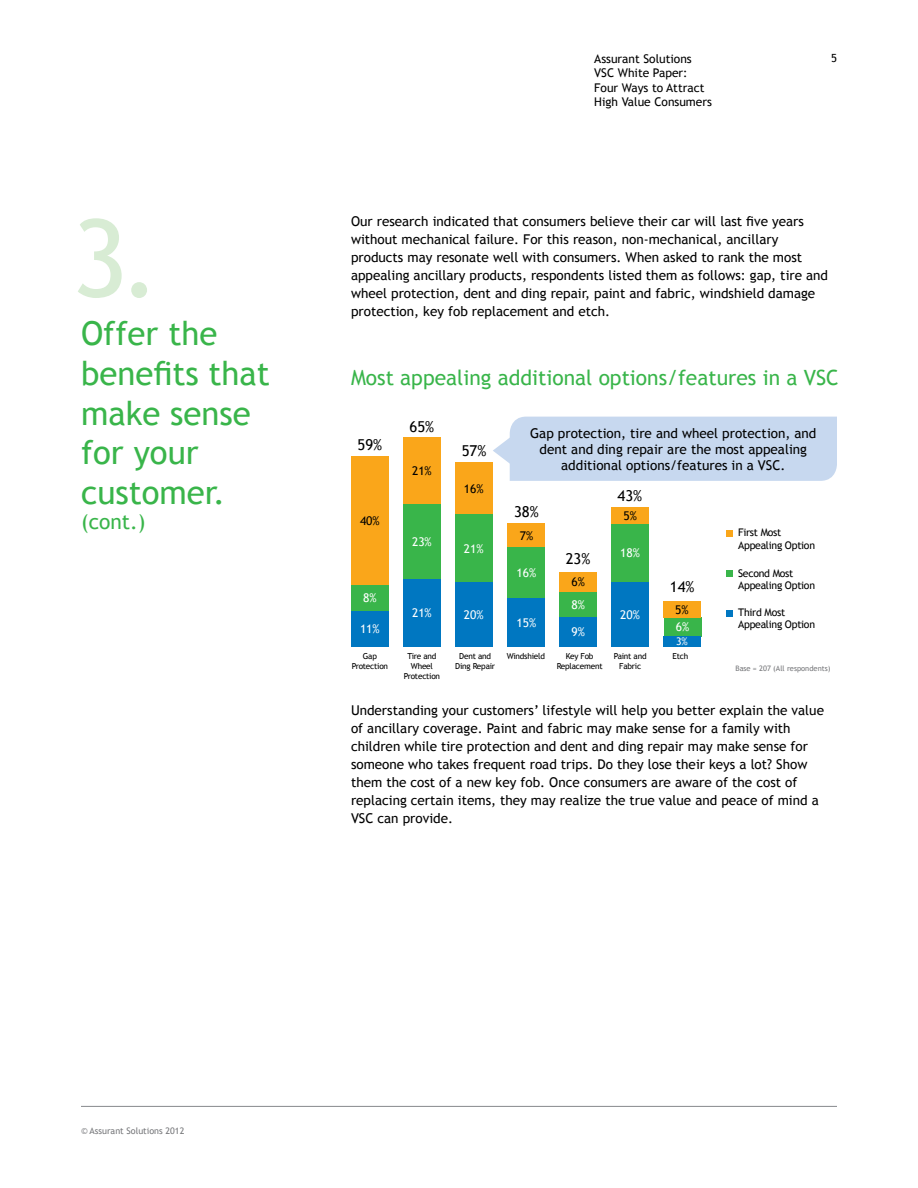
<style>
.page{position:relative;width:918px;height:1188px;background:#fff}
.page>*{position:absolute;margin:0;border:0;box-sizing:border-box;transform-origin:0 0}
.t1{font:108px "Trebuchet MS";color:#d8ecd4}
.t2{font:33px/39.6px "Trebuchet MS";color:#39b54a}
.t3{font:21px "Trebuchet MS";color:#39b54a}
.t4{font:15px "Trebuchet MS";color:#000}
.t5{font:13.5px/18px "Trebuchet MS";color:#000}
.t6{font:12px/14.4px "Trebuchet MS";color:#000}
.t7{font:12px "Trebuchet MS";color:#fff}
.t8{font:11.25px "Trebuchet MS";color:#000}
.t9{font:10.5px/12.6px "Trebuchet MS";letter-spacing:-.025em;color:#000}
.t10{font:10.5px "Trebuchet MS";color:#fff}
.t11{font:9px "Trebuchet MS";color:#77787b}
.t12{font:8.25px/9.9px "Trebuchet MS";letter-spacing:-.025em;color:#000;text-align:center}
.t13{font:7.5px "Trebuchet MS";color:#77787b}
</style>
<div class="page">
<div style="left:493px;top:417px;width:344px;height:64px;background:#c7d8ef"></div>
<hr style="left:81px;top:1106px;width:756px;height:1px;background:#939598">
<div style="left:351px;top:457px;width:38px;height:128px;background:#faa61a"></div>
<div style="left:351px;top:585px;width:38px;height:26px;background:#39b54a"></div>
<div style="left:403px;top:504px;width:38px;height:75px;background:#39b54a"></div>
<div style="left:455px;top:514px;width:38px;height:68px;background:#39b54a"></div>
<div style="left:508px;top:547px;width:37px;height:51px;background:#39b54a"></div>
<div style="left:559px;top:592px;width:38px;height:25px;background:#39b54a"></div>
<div style="left:664px;top:617px;width:37px;height:19px;background:#39b54a"></div>
<div style="left:611px;top:524px;width:38px;height:58px;background:#39b54a"></div>
<div style="left:403px;top:437px;width:38px;height:67px;background:#faa61a"></div>
<div style="left:455px;top:462px;width:38px;height:52px;background:#faa61a"></div>
<div style="left:508px;top:523px;width:37px;height:24px;background:#faa61a"></div>
<div style="left:559px;top:572px;width:38px;height:20px;background:#faa61a"></div>
<div style="left:663px;top:601px;width:38px;height:16px;background:#faa61a"></div>
<div style="left:611px;top:508px;width:38px;height:16px;background:#faa61a"></div>
<div style="left:351px;top:611px;width:38px;height:35px;background:#0077c1"></div>
<div style="left:403px;top:579px;width:38px;height:67px;background:#0077c1"></div>
<div style="left:455px;top:582px;width:38px;height:64px;background:#0077c1"></div>
<div style="left:508px;top:598px;width:37px;height:48px;background:#0077c1"></div>
<div style="left:559px;top:617px;width:38px;height:29px;background:#0077c1"></div>
<div style="left:663px;top:636px;width:38px;height:10px;background:#0077c1"></div>
<div style="left:611px;top:582px;width:38px;height:64px;background:#0077c1"></div>
<svg style="left:726px;top:530px;width:6px;height:6px"></svg>
<svg style="left:726px;top:571px;width:6px;height:6px"></svg>
<svg style="left:726px;top:611px;width:6px;height:6px"></svg>
<h1 class="t1" style="left:72px;top:195px;width:90px">3.</h1>
<h2 class="t2" style="left:81px;top:314px;width:190px">Offer the benefits that make sense for your customer.</h2>
<h3 class="t3" style="left:81px;top:509px;width:66px">(cont.)</h3>
<p class="t6" style="left:594px;top:52px;width:99px">Assurant Solutions</p>
<p class="t8" style="left:831px;top:52px;width:7px">5</p>
<p class="t6" style="left:594px;top:66px;width:119px">VSC White Paper:<br>Four Ways to Attract<br>High Value Consumers</p>
<p class="t5" style="left:351px;top:212px;width:479px">Our research indicated that consumers believe their car will last five years without mechanical failure. For this reason, non-mechanical, ancillary products may resonate well with consumers. When asked to rank the most appealing ancillary products, respondents listed them as follows: gap, tire and wheel protection, dent and ding repair, paint and fabric, windshield damage protection, key fob replacement and etch.</p>
<h3 class="t3" style="left:351px;top:365px;width:489px">Most appealing additional options/features in a VSC</h3>
<p class="t4" style="left:358px;top:436px;width:26px">59%</p>
<p class="t6" style="left:360px;top:514px;width:21px">40%</p>
<p class="t4" style="left:410px;top:417px;width:26px">65%</p>
<p class="t6" style="left:412px;top:464px;width:21px">21%</p>
<p class="t4" style="left:462px;top:441px;width:26px">57%</p>
<p class="t6" style="left:464px;top:481px;width:21px">16%</p>
<p class="t5" style="left:530px;top:425px;width:288px;line-height:16.2px;text-align:center">Gap protection, tire and wheel protection, and dent and ding repair are the most appealing additional options/features in a VSC.</p>
<p class="t4" style="left:514px;top:502px;width:26px">38%</p>
<p class="t4" style="left:618px;top:487px;width:26px">43%</p>
<p class="t6" style="left:623px;top:509px;width:15px">5%</p>
<p class="t7" style="left:363px;top:591px;width:15px">8%</p>
<p class="t7" style="left:360px;top:622px;width:21px">11%</p>
<p class="t7" style="left:412px;top:535px;width:21px">23%</p>
<p class="t7" style="left:464px;top:541px;width:21px">21%</p>
<p class="t7" style="left:412px;top:606px;width:21px">21%</p>
<p class="t7" style="left:464px;top:607px;width:21px">20%</p>
<p class="t6" style="left:520px;top:528px;width:15px">7%</p>
<p class="t7" style="left:517px;top:566px;width:21px">16%</p>
<p class="t7" style="left:517px;top:615px;width:21px">15%</p>
<p class="t4" style="left:566px;top:550px;width:26px">23%</p>
<p class="t6" style="left:572px;top:575px;width:15px">6%</p>
<p class="t7" style="left:572px;top:598px;width:15px">8%</p>
<p class="t7" style="left:572px;top:625px;width:15px">9%</p>
<p class="t7" style="left:620px;top:546px;width:21px">18%</p>
<p class="t7" style="left:620px;top:607px;width:21px">20%</p>
<p class="t4" style="left:670px;top:578px;width:26px">14%</p>
<p class="t6" style="left:675px;top:602px;width:15px">5%</p>
<p class="t7" style="left:676px;top:620px;width:15px">6%</p>
<p class="t10" style="left:676px;top:635px;width:13px">3%</p>
<p class="t12" style="left:352px;top:651px;width:38px">Gap<br>Protection</p>
<p class="t12" style="left:404px;top:651px;width:38px">Tire and<br>Wheel<br>Protection</p>
<p class="t12" style="left:455px;top:651px;width:41px">Dent and<br>Ding Repair</p>
<p class="t12" style="left:507px;top:651px;width:40px">Windshield</p>
<p class="t12" style="left:614px;top:651px;width:34px">Paint and<br>Fabric</p>
<p class="t12" style="left:557px;top:651px;width:47px">Key Fob<br>Replacement</p>
<p class="t12" style="left:673px;top:651px;width:17px">Etch</p>
<p class="t9" style="left:738px;top:527px;width:78px">First Most<br>Appealing Option</p>
<p class="t9" style="left:738px;top:567px;width:78px">Second Most<br>Appealing Option</p>
<p class="t9" style="left:738px;top:606px;width:78px">Third Most<br>Appealing Option</p>
<p class="t13" style="left:735px;top:664px;width:97px">Base = 207 (All respondents)</p>
<p class="t5" style="left:351px;top:702px;width:475px">Understanding your customers’ lifestyle will help you better explain the value of ancillary coverage. Paint and fabric may make sense for a family with children while tire protection and dent and ding repair may make sense for someone who takes frequent road trips. Do they lose their keys a lot? Show them the cost of a new key fob. Once consumers are aware of the cost of replacing certain items, they may realize the true value and peace of mind a VSC can provide.</p>
<p class="t11" style="left:81px;top:1125px;width:105px">© Assurant Solutions 2012</p>
</div>
